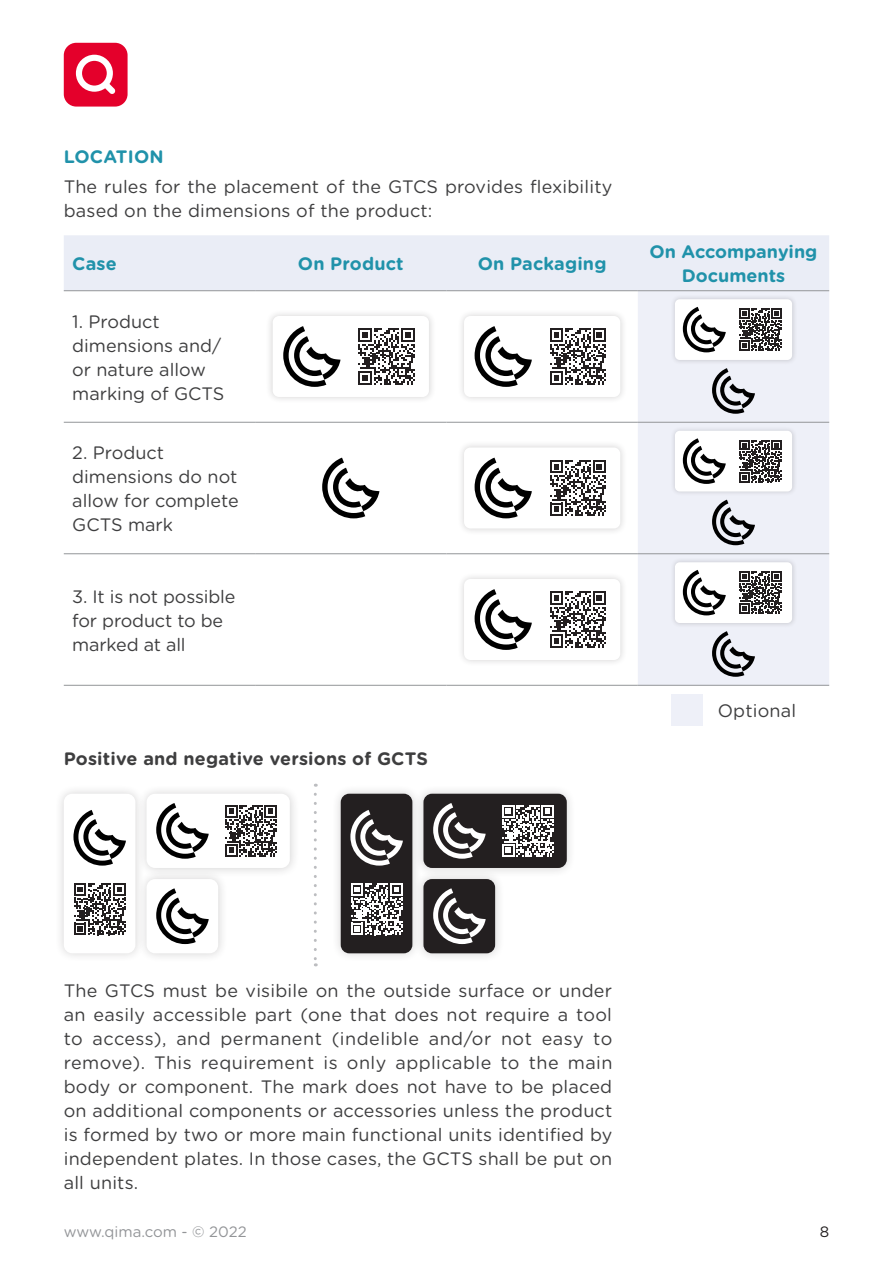
<style>
.page{position:relative;width:893px;height:1263px;background:#fff}
.page>*{position:absolute;margin:0;border:0;box-sizing:border-box;transform-origin:0 0}
.t1{font:18px/24px "Gotham Rounded";color:#3e3e3f}
.t2{font:700 18px/24px "Gotham Rounded";color:#2092aa;text-align:center}
.t3{font:700 18px "Gotham Rounded";letter-spacing:.01em;color:#3e3e3f}
.t4{font:15px "Gotham Rounded";color:#939598}
.t5{font:15px "Gotham Rounded";color:#231f20}
</style>
<div class="page">
<div style="left:64px;top:43px;width:64px;height:64px;background:#e4002b;border-radius:12px"></div>
<svg style="left:76px;top:55px;width:39px;height:39px"></svg>
<div style="left:64px;top:235px;width:765px;height:55px;background:#eaedf6"></div>
<div style="left:638px;top:291px;width:191px;height:394px;background:#eef0f8"></div>
<hr style="left:64px;top:290px;width:191px;height:1px;background:#939598">
<hr style="left:255px;top:290px;width:191px;height:1px;background:#939598">
<hr style="left:446px;top:290px;width:192px;height:1px;background:#939598">
<hr style="left:638px;top:290px;width:191px;height:1px;background:#939598">
<hr style="left:64px;top:422px;width:191px;height:1px;background:#939598">
<hr style="left:255px;top:422px;width:191px;height:1px;background:#939598">
<hr style="left:446px;top:422px;width:192px;height:1px;background:#939598">
<hr style="left:638px;top:422px;width:191px;height:1px;background:#939598">
<hr style="left:64px;top:553px;width:191px;height:1px;background:#939598">
<hr style="left:255px;top:553px;width:191px;height:1px;background:#939598">
<hr style="left:446px;top:553px;width:192px;height:1px;background:#939598">
<hr style="left:638px;top:553px;width:191px;height:1px;background:#939598">
<hr style="left:64px;top:685px;width:191px;height:1px;background:#939598">
<hr style="left:255px;top:685px;width:191px;height:1px;background:#939598">
<hr style="left:446px;top:685px;width:192px;height:1px;background:#939598">
<hr style="left:638px;top:685px;width:191px;height:1px;background:#939598">
<div style="left:266px;top:309px;width:170px;height:95px;background:#f6f6f6"></div>
<div style="left:273px;top:316px;width:156px;height:81px;background:#fff;border-radius:6px"></div>
<svg style="left:283px;top:326px;width:57px;height:61px"></svg>
<svg style="left:358px;top:328px;width:57px;height:57px"></svg>
<div style="left:457px;top:309px;width:171px;height:95px;background:#231f20;opacity:.2"></div>
<div style="left:464px;top:316px;width:156px;height:81px;background:#fff;border-radius:6px"></div>
<svg style="left:475px;top:326px;width:57px;height:61px"></svg>
<svg style="left:550px;top:328px;width:56px;height:57px"></svg>
<div style="left:670px;top:294px;width:127px;height:71px;background:#e5e6ee"></div>
<div style="left:675px;top:299px;width:117px;height:61px;background:#fff;border-radius:5px"></div>
<svg style="left:683px;top:307px;width:43px;height:45px"></svg>
<svg style="left:739px;top:308px;width:42px;height:43px"></svg>
<svg style="left:712px;top:368px;width:43px;height:46px;background:#a2a4a9"></svg>
<svg style="left:322px;top:458px;width:57px;height:60px"></svg>
<div style="left:457px;top:440px;width:171px;height:95px;background:#f6f6f6"></div>
<div style="left:464px;top:447px;width:156px;height:81px;background:#fff;border-radius:6px"></div>
<svg style="left:475px;top:458px;width:57px;height:60px"></svg>
<svg style="left:550px;top:460px;width:56px;height:56px"></svg>
<div style="left:670px;top:426px;width:127px;height:70px;background:#e6e7ef"></div>
<div style="left:675px;top:431px;width:117px;height:60px;background:#fff;border-radius:5px"></div>
<svg style="left:683px;top:438px;width:43px;height:46px"></svg>
<svg style="left:739px;top:440px;width:42px;height:42px"></svg>
<svg style="left:712px;top:500px;width:43px;height:45px;background:#a1a2a8"></svg>
<div style="left:457px;top:572px;width:171px;height:95px;background:#231f20;opacity:.2"></div>
<div style="left:464px;top:579px;width:156px;height:81px;background:#fff;border-radius:6px"></div>
<svg style="left:475px;top:589px;width:57px;height:61px"></svg>
<svg style="left:550px;top:591px;width:56px;height:57px"></svg>
<div style="left:670px;top:557px;width:127px;height:71px;background:#e5e6ee"></div>
<div style="left:675px;top:562px;width:117px;height:61px;background:#fff;border-radius:5px"></div>
<svg style="left:683px;top:570px;width:43px;height:45px"></svg>
<svg style="left:739px;top:571px;width:42px;height:43px"></svg>
<svg style="left:712px;top:631px;width:43px;height:46px;background:#a2a4a9"></svg>
<div style="left:671px;top:694px;width:32px;height:32px;background:#eef0f8"></div>
<div style="left:137px;top:784px;width:163px;height:94px;background:#231f20;opacity:.2"></div>
<div style="left:147px;top:794px;width:143px;height:74px;background:#fff;border-radius:9px"></div>
<svg style="left:156px;top:803px;width:53px;height:56px"></svg>
<svg style="left:225px;top:805px;width:52px;height:52px"></svg>
<div style="left:137px;top:869px;width:91px;height:94px;background:#f3f3f3"></div>
<div style="left:147px;top:879px;width:71px;height:74px;background:#fff;border-radius:9px"></div>
<svg style="left:156px;top:888px;width:53px;height:56px"></svg>
<div style="left:54px;top:784px;width:91px;height:179px;background:#f5f5f5"></div>
<div style="left:64px;top:794px;width:71px;height:159px;background:#fff;border-radius:9px"></div>
<svg style="left:73px;top:810px;width:53px;height:56px"></svg>
<svg style="left:74px;top:883px;width:52px;height:52px"></svg>
<div style="left:414px;top:784px;width:163px;height:94px;background:#231f20;opacity:.2"></div>
<div style="left:423px;top:794px;width:144px;height:74px;background:#231f20;border-radius:9px"></div>
<svg style="left:433px;top:803px;width:53px;height:56px"></svg>
<svg style="left:502px;top:805px;width:52px;height:52px"></svg>
<div style="left:414px;top:869px;width:91px;height:94px;background:#231f20;opacity:.2"></div>
<div style="left:423px;top:879px;width:72px;height:74px;background:#231f20;border-radius:9px"></div>
<svg style="left:433px;top:888px;width:53px;height:56px"></svg>
<div style="left:331px;top:784px;width:91px;height:179px;background:#231f20;opacity:.2"></div>
<div style="left:341px;top:794px;width:71px;height:159px;background:#231f20;border-radius:9px"></div>
<svg style="left:350px;top:810px;width:53px;height:56px"></svg>
<svg style="left:351px;top:883px;width:52px;height:52px"></svg>
<svg style="left:314px;top:794px;width:3px;height:172px"></svg>
<p class="t2" style="left:64px;top:144px;width:101px">LOCATION</p>
<p class="t1" style="left:64px;top:173px;width:550px">The rules for the placement of the GTCS provides flexibility based on the dimensions of the product:</p>
<p class="t2" style="left:72px;top:251px;width:46px">Case</p>
<p class="t2" style="left:298px;top:251px;width:107px">On Product</p>
<p class="t2" style="left:478px;top:251px;width:130px">On Packaging</p>
<p class="t2" style="left:650px;top:239px;width:169px">On Accompanying<br>Documents</p>
<p class="t1" style="left:72px;top:308px;width:154px">1. Product dimensions and/ or nature allow marking of GCTS</p>
<p class="t1" style="left:72px;top:440px;width:168px">2. Product dimensions do not allow for complete<br>GCTS mark</p>
<p class="t1" style="left:72px;top:583px;width:165px">3. It is not possible for product to be marked at all</p>
<p class="t3" style="left:64px;top:745px;width:366px">Positive and negative versions of GCTS</p>
<p class="t1" style="left:718px;top:698px;width:80px">Optional</p>
<p class="t1" style="left:64px;top:978px;width:550px;text-align:justify">The GTCS must be visibile on the outside surface or under an easily accessible part (one that does not require a tool to access), and permanent (indelible and/or not easy to remove). This requirement is only applicable to the main body or component. The mark does not have to be placed on additional components or accessories unless the product is formed by two or more main functional units identified by independent plates. In those cases, the GCTS shall be put on all units.</p>
<p class="t4" style="left:64px;top:1221px;width:184px">www.qima.com - © 2022</p>
<p class="t5" style="left:820px;top:1221px;width:11px">8</p>
</div>
